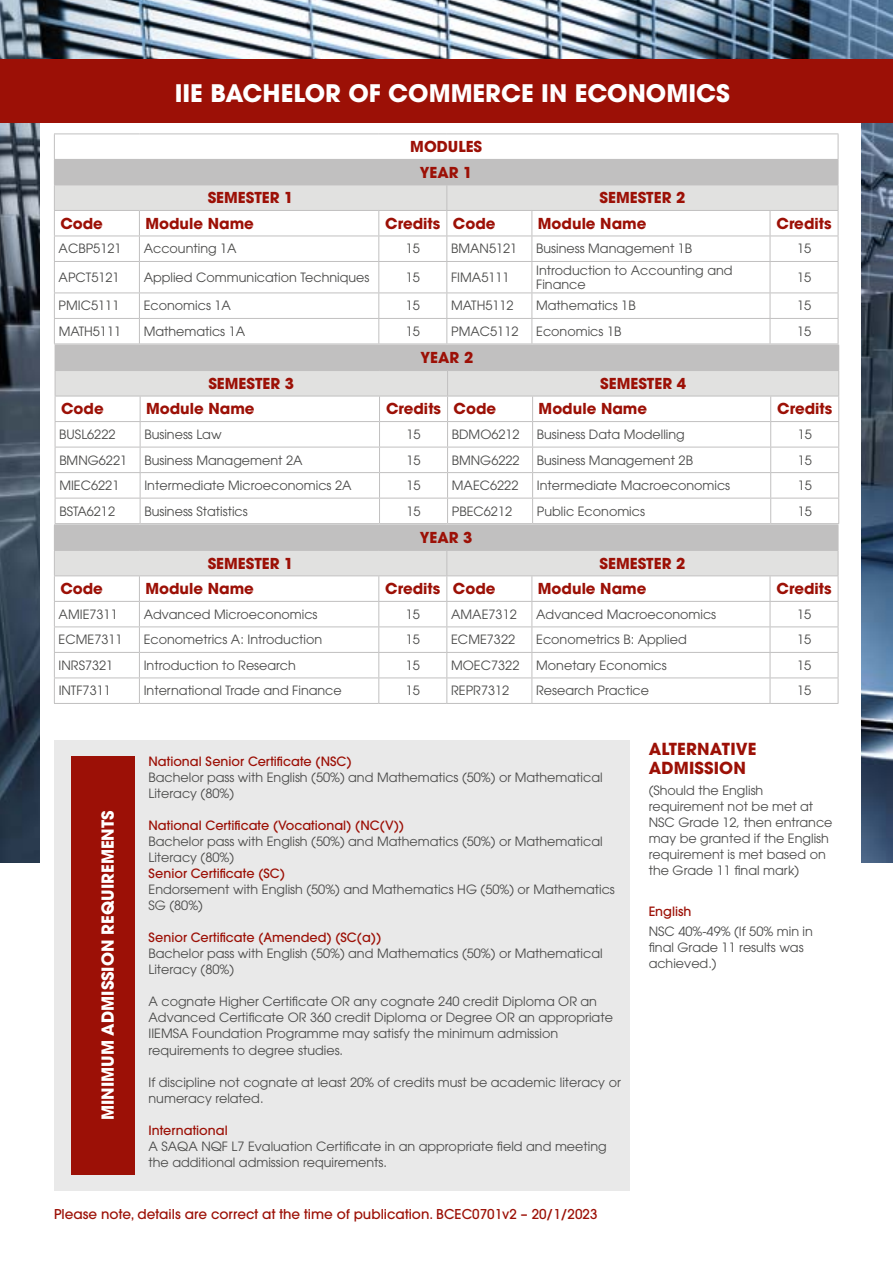
<style>
.page{position:relative;width:893px;height:1263px;background:#fff}
.page>*{position:absolute;margin:0;border:0;box-sizing:border-box;transform-origin:0 0}
.t1{font:700 24px "ITC Avant Garde Pro";color:#fff}
.t2{font:700 16.5px "ITC Avant Garde Pro";color:#fff}
.t3{font:700 16.5px/19.5px "ITC Avant Garde Pro";letter-spacing:.01em;color:#9c1006}
.t4{font:700 15px/25.5px "ITC Avant Garde Pro";color:#9c1006;text-align:center}
.t5{font:500 13.5px "ITC Avant Garde Pro";color:#9c1006}
.t6{font:12.75px/16px "ITC Avant Garde Pro";color:#4a4a49}
.t7{font:500 12.75px "ITC Avant Garde Pro";color:#9c1006}
</style>
<div class="page">
<img style="left:0;top:0;width:893px;height:862px">
<div style="left:40px;top:94px;width:821px;height:1169px;background:#fff"></div>
<div style="left:54px;top:740px;width:575px;height:451px;background:#e9e9e9"></div>
<div style="left:72px;top:756px;width:63px;height:419px;background:#9c1006"></div>
<svg style="left:54px;top:134px;width:785px;height:127px"></svg>
<hr style="left:54px;top:261px;width:85px;height:1px;background:#c1c0c0">
<hr style="left:54px;top:262px;width:1px;height:31px;background:#c1c0c0">
<hr style="left:139px;top:261px;width:240px;height:1px;background:#c1c0c0">
<hr style="left:139px;top:262px;width:1px;height:31px;background:#c1c0c0">
<hr style="left:379px;top:261px;width:68px;height:1px;background:#c1c0c0">
<hr style="left:378px;top:262px;width:1px;height:31px;background:#c1c0c0">
<hr style="left:447px;top:261px;width:85px;height:1px;background:#c1c0c0">
<hr style="left:446px;top:262px;width:1px;height:31px;background:#c1c0c0">
<hr style="left:532px;top:261px;width:238px;height:1px;background:#c1c0c0">
<hr style="left:531px;top:262px;width:1px;height:31px;background:#c1c0c0">
<hr style="left:770px;top:261px;width:68px;height:1px;background:#c1c0c0">
<hr style="left:770px;top:262px;width:1px;height:31px;background:#c1c0c0">
<hr style="left:838px;top:262px;width:1px;height:31px;background:#c1c0c0">
<svg style="left:54px;top:293px;width:785px;height:410px"></svg>
<hr style="left:54px;top:703px;width:85px;height:1px;background:#c1c0c0">
<hr style="left:139px;top:703px;width:240px;height:1px;background:#c1c0c0">
<hr style="left:379px;top:703px;width:68px;height:1px;background:#c1c0c0">
<hr style="left:447px;top:703px;width:85px;height:1px;background:#c1c0c0">
<hr style="left:532px;top:703px;width:238px;height:1px;background:#c1c0c0">
<hr style="left:770px;top:703px;width:68px;height:1px;background:#c1c0c0">
<div style="left:0;top:60px;width:893px;height:63px;background:#9c1006"></div>
<h1 class="t1" style="left:175px;top:77px;width:557px">IIE BACHELOR OF COMMERCE IN ECONOMICS</h1>
<p class="t4" style="left:410px;top:134px;width:73px">MODULES<br>YEAR 1</p>
<p class="t4" style="left:208px;top:185px;width:87px">SEMESTER 1</p>
<p class="t4" style="left:599px;top:185px;width:87px">SEMESTER 2</p>
<p class="t4" style="left:60px;top:210px;width:44px">Code</p>
<p class="t4" style="left:145px;top:210px;width:110px">Module Name</p>
<p class="t4" style="left:385px;top:210px;width:112px">Credits Code</p>
<p class="t4" style="left:538px;top:210px;width:110px">Module Name</p>
<p class="t4" style="left:776px;top:210px;width:57px">Credits</p>
<p class="t6" style="left:59px;top:241px;width:64px">ACBP5121</p>
<p class="t6" style="left:144px;top:241px;width:95px">Accounting 1A</p>
<p class="t6" style="left:406px;top:241px;width:16px">15</p>
<p class="t6" style="left:451px;top:241px;width:68px">BMAN5121</p>
<p class="t6" style="left:536px;top:241px;width:158px">Business Management 1B</p>
<p class="t6" style="left:797px;top:241px;width:16px">15</p>
<p class="t6" style="left:59px;top:269px;width:63px">APCT5121</p>
<p class="t6" style="left:144px;top:269px;width:227px">Applied Communication Techniques</p>
<p class="t6" style="left:406px;top:269px;width:16px">15</p>
<p class="t6" style="left:451px;top:269px;width:60px">FIMA5111</p>
<p class="t6" style="left:536px;top:264px;width:198px;line-height:13.5px">Introduction to Accounting and<br>Finance</p>
<p class="t6" style="left:797px;top:269px;width:16px">15</p>
<p class="t6" style="left:59px;top:298px;width:62px">PMIC5111</p>
<p class="t6" style="left:144px;top:298px;width:89px">Economics 1A</p>
<p class="t6" style="left:406px;top:298px;width:16px">15</p>
<p class="t6" style="left:451px;top:298px;width:64px">MATH5112</p>
<p class="t6" style="left:536px;top:298px;width:101px">Mathematics 1B</p>
<p class="t6" style="left:797px;top:298px;width:16px">15</p>
<p class="t6" style="left:59px;top:323px;width:64px">MATH5111</p>
<p class="t6" style="left:144px;top:323px;width:103px">Mathematics 1A</p>
<p class="t6" style="left:406px;top:323px;width:16px">15</p>
<p class="t6" style="left:451px;top:323px;width:69px">PMAC5112</p>
<p class="t6" style="left:536px;top:323px;width:87px">Economics 1B</p>
<p class="t6" style="left:797px;top:323px;width:16px">15</p>
<p class="t4" style="left:421px;top:345px;width:54px">YEAR 2</p>
<p class="t4" style="left:208px;top:370px;width:87px">SEMESTER 3</p>
<p class="t4" style="left:600px;top:370px;width:87px">SEMESTER 4</p>
<p class="t4" style="left:61px;top:396px;width:44px">Code</p>
<p class="t4" style="left:146px;top:396px;width:110px">Module Name</p>
<p class="t4" style="left:386px;top:396px;width:112px">Credits Code</p>
<p class="t4" style="left:539px;top:396px;width:110px">Module Name</p>
<p class="t4" style="left:777px;top:396px;width:57px">Credits</p>
<p class="t6" style="left:59px;top:426px;width:58px">BUSL6222</p>
<p class="t6" style="left:144px;top:426px;width:79px">Business Law</p>
<p class="t6" style="left:406px;top:426px;width:16px">15</p>
<p class="t6" style="left:452px;top:426px;width:69px">BDMO6212</p>
<p class="t6" style="left:537px;top:426px;width:149px">Business Data Modelling</p>
<p class="t6" style="left:798px;top:426px;width:16px">15</p>
<p class="t6" style="left:59px;top:452px;width:69px">BMNG6221</p>
<p class="t6" style="left:144px;top:452px;width:160px">Business Management 2A</p>
<p class="t6" style="left:406px;top:452px;width:16px">15</p>
<p class="t6" style="left:452px;top:452px;width:69px">BMNG6222</p>
<p class="t6" style="left:537px;top:452px;width:158px">Business Management 2B</p>
<p class="t6" style="left:798px;top:452px;width:16px">15</p>
<p class="t6" style="left:59px;top:477px;width:62px">MIEC6221</p>
<p class="t6" style="left:144px;top:477px;width:209px">Intermediate Microeconomics 2A</p>
<p class="t6" style="left:406px;top:477px;width:16px">15</p>
<p class="t6" style="left:452px;top:477px;width:68px">MAEC6222</p>
<p class="t6" style="left:537px;top:477px;width:195px">Intermediate Macroeconomics</p>
<p class="t6" style="left:798px;top:477px;width:16px">15</p>
<p class="t6" style="left:59px;top:503px;width:57px">BSTA6212</p>
<p class="t6" style="left:144px;top:503px;width:105px">Business Statistics</p>
<p class="t6" style="left:406px;top:503px;width:16px">15</p>
<p class="t6" style="left:452px;top:503px;width:62px">PBEC6212</p>
<p class="t6" style="left:537px;top:503px;width:110px">Public Economics</p>
<p class="t6" style="left:798px;top:503px;width:16px">15</p>
<p class="t4" style="left:420px;top:525px;width:54px">YEAR 3</p>
<p class="t4" style="left:208px;top:550px;width:87px">SEMESTER 1</p>
<p class="t4" style="left:599px;top:550px;width:87px">SEMESTER 2</p>
<p class="t4" style="left:60px;top:576px;width:44px">Code</p>
<p class="t4" style="left:145px;top:576px;width:110px">Module Name</p>
<p class="t4" style="left:385px;top:576px;width:112px">Credits Code</p>
<p class="t4" style="left:538px;top:576px;width:110px">Module Name</p>
<p class="t4" style="left:776px;top:576px;width:57px">Credits</p>
<p class="t6" style="left:59px;top:606px;width:61px">AMIE7311</p>
<p class="t6" style="left:144px;top:606px;width:175px">Advanced Microeconomics</p>
<p class="t6" style="left:406px;top:606px;width:16px">15</p>
<p class="t6" style="left:451px;top:606px;width:67px">AMAE7312</p>
<p class="t6" style="left:536px;top:606px;width:182px">Advanced Macroeconomics</p>
<p class="t6" style="left:797px;top:606px;width:16px">15</p>
<p class="t6" style="left:59px;top:631px;width:66px">ECME7311</p>
<p class="t6" style="left:144px;top:631px;width:180px">Econometrics A: Introduction</p>
<p class="t6" style="left:406px;top:631px;width:16px">15</p>
<p class="t6" style="left:451px;top:631px;width:66px">ECME7322</p>
<p class="t6" style="left:536px;top:631px;width:152px">Econometrics B: Applied</p>
<p class="t6" style="left:797px;top:631px;width:16px">15</p>
<p class="t6" style="left:59px;top:657px;width:56px">INRS7321</p>
<p class="t6" style="left:144px;top:657px;width:154px">Introduction to Research</p>
<p class="t6" style="left:406px;top:657px;width:16px">15</p>
<p class="t6" style="left:451px;top:657px;width:70px">MOEC7322</p>
<p class="t6" style="left:536px;top:657px;width:132px">Monetary Economics</p>
<p class="t6" style="left:797px;top:657px;width:16px">15</p>
<p class="t6" style="left:59px;top:682px;width:54px">INTF7311</p>
<p class="t6" style="left:144px;top:682px;width:200px">International Trade and Finance</p>
<p class="t6" style="left:406px;top:682px;width:16px">15</p>
<p class="t6" style="left:451px;top:682px;width:60px">REPR7312</p>
<p class="t6" style="left:536px;top:682px;width:114px">Research Practice</p>
<p class="t6" style="left:797px;top:682px;width:16px">15</p>
<p class="t2" style="left:97px;top:1120px;width:311px;rotate:-90deg">MINIMUM ADMISSION REQUIREMENTS</p>
<p class="t7" style="left:148px;top:753px;width:205px">National Senior Certificate (NSC)</p>
<p class="t6" style="left:148px;top:769px;width:456px">Bachelor pass with English (50%) and Mathematics (50%) or Mathematical<br>Literacy (80%)</p>
<p class="t7" style="left:148px;top:817px;width:257px">National Certificate (Vocational) (NC(V))</p>
<p class="t6" style="left:148px;top:833px;width:456px">Bachelor pass with English (50%) and Mathematics (50%) or Mathematical<br>Literacy (80%)</p>
<p class="t7" style="left:148px;top:865px;width:138px">Senior Certificate (SC)</p>
<p class="t6" style="left:148px;top:881px;width:468px">Endorsement with English (50%) and Mathematics HG (50%) or Mathematics<br>SG (80%)</p>
<p class="t7" style="left:148px;top:929px;width:234px">Senior Certificate (Amended) (SC(a))</p>
<p class="t6" style="left:148px;top:945px;width:456px">Bachelor pass with English (50%) and Mathematics (50%) or Mathematical<br>Literacy (80%)</p>
<p class="t6" style="left:148px;top:993px;width:466px">A cognate Higher Certificate OR any cognate 240 credit Diploma OR an Advanced Certificate OR 360 credit Diploma or Degree OR an appropriate IIEMSA Foundation Programme may satisfy the minimum admission requirements to degree studies.</p>
<p class="t6" style="left:148px;top:1074px;width:474px">If discipline not cognate at least 20% of credits must be academic literacy or numeracy related.</p>
<p class="t7" style="left:148px;top:1122px;width:81px">International</p>
<p class="t6" style="left:148px;top:1138px;width:460px">A SAQA NQF L7 Evaluation Certificate in an appropriate field and meeting the additional admission requirements.</p>
<p class="t5" style="left:54px;top:1205px;width:545px">Please note, details are correct at the time of publication. BCEC0701v2 – 20/1/2023</p>
<p class="t3" style="left:649px;top:739px;width:109px">ALTERNATIVE<br>ADMISSION</p>
<p class="t6" style="left:649px;top:782px;width:185px">(Should the English requirement not be met at<br>NSC Grade 12, then entrance may be granted if the English requirement is met based on the Grade 11 final mark)</p>
<p class="t7" style="left:649px;top:903px;width:44px">English</p>
<p class="t6" style="left:649px;top:923px;width:166px">NSC 40%-49% (If 50% min in final Grade 11 results was achieved.)</p>
</div>
